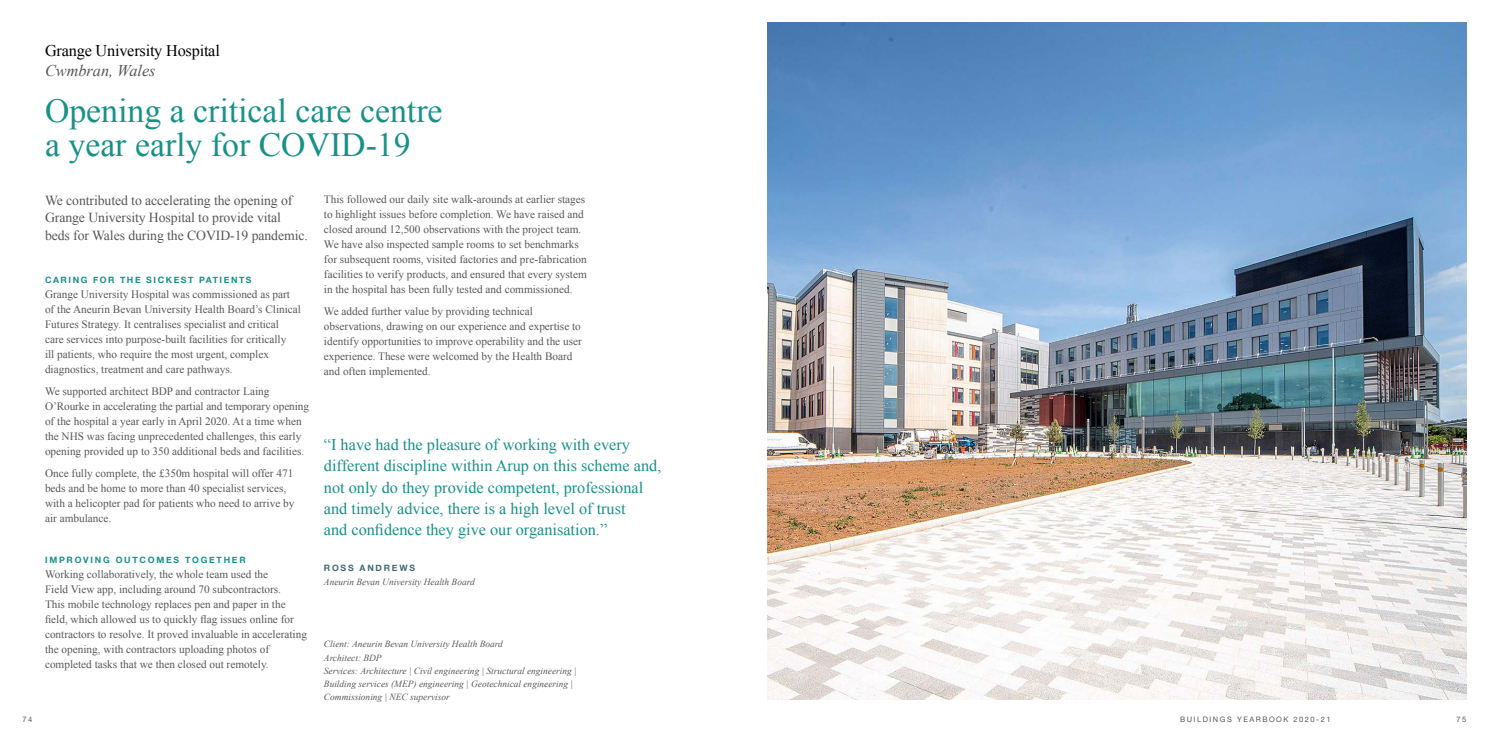
<style>
.page{position:relative;width:1489px;height:745px;background:#fff}
.page>*{position:absolute;margin:0;border:0;box-sizing:border-box;transform-origin:0 0}
.t1{font:33.75px/33.8px "Times New Roman";color:#179188}
.t2{font:16.25px/21.2px "Times New Roman";color:#179188}
.t3{font:16.25px "Times New Roman";letter-spacing:-.01em;color:#000}
.t4{font:italic 16.25px "Times New Roman";color:#575756}
.t5{font:13.75px/17.5px "Times New Roman";letter-spacing:-.005em;color:#575756}
.t6{font:11.25px/15px "Times New Roman";color:#575756}
.t7{font:italic 9.38px/13.1px "Times New Roman";color:#575756}
.t8{font:700 8.75px "Helvetica Neue";letter-spacing:.19em;color:#179188}
.t9{font:700 8.75px "Helvetica Neue";letter-spacing:.2em;color:#416971}
.t10{font:7.5px "Helvetica Neue";letter-spacing:.2em;color:#575756}
</style>
<div class="page">
<img style="left:767px;top:23px;width:699px;height:676px">
<h2 class="t3" style="left:45px;top:40px;width:176px">Grange University Hospital</h2>
<h2 class="t4" style="left:45px;top:59px;width:112px">Cwmbran, Wales</h2>
<h1 class="t1" style="left:45px;top:93px;width:399px">Opening a critical care centre a year early for COVID-19</h1>
<p class="t5" style="left:45px;top:191px;width:264px">We contributed to accelerating the opening of<br>Grange University Hospital to provide vital beds for Wales during the COVID-19 pandemic.</p>
<p class="t8" style="left:45px;top:272px;width:208px">CARING FOR THE SICKEST PATIENTS</p>
<p class="t6" style="left:45px;top:286px;width:257px">Grange University Hospital was commissioned as part of the Aneurin Bevan University Health Board’s Clinical Futures Strategy. It centralises specialist and critical<br>care services into purpose-built facilities for critically<br>ill patients, who require the most urgent, complex diagnostics, treatment and care pathways.</p>
<p class="t6" style="left:45px;top:383px;width:265px">We supported architect BDP and contractor Laing O’Rourke in accelerating the partial and temporary opening of the hospital a year early in April 2020. At a time when the NHS was facing unprecedented challenges, this early opening provided up to 350 additional beds and facilities.</p>
<p class="t6" style="left:45px;top:465px;width:251px">Once fully complete, the £350m hospital will offer 471 beds and be home to more than 40 specialist services, with a helicopter pad for patients who need to arrive by air ambulance.</p>
<p class="t8" style="left:45px;top:552px;width:202px">IMPROVING OUTCOMES TOGETHER</p>
<p class="t6" style="left:45px;top:566px;width:263px">Working collaboratively, the whole team used the<br>Field View app, including around 70 subcontractors.<br>This mobile technology replaces pen and paper in the field, which allowed us to quickly flag issues online for contractors to resolve. It proved invaluable in accelerating the opening, with contractors uploading photos of completed tasks that we then closed out remotely.</p>
<p class="t6" style="left:324px;top:191px;width:264px">This followed our daily site walk-arounds at earlier stages to highlight issues before completion. We have raised and closed around 12,500 observations with the project team.<br>We have also inspected sample rooms to set benchmarks for subsequent rooms, visited factories and pre-fabrication facilities to verify products, and ensured that every system in the hospital has been fully tested and commissioned.</p>
<p class="t6" style="left:324px;top:303px;width:259px">We added further value by providing technical observations, drawing on our experience and expertise to identify opportunities to improve operability and the user experience. These were welcomed by the Health Board and often implemented.</p>
<p class="t2" style="left:324px;top:433px;width:339px">“I have had the pleasure of working with every different discipline within Arup on this scheme and, not only do they provide competent, professional and timely advice, there is a high level of trust<br>and confidence they give our organisation.”</p>
<p class="t9" style="left:324px;top:561px;width:93px">ROSS ANDREWS</p>
<p class="t7" style="left:324px;top:574px;width:152px">Aneurin Bevan University Health Board</p>
<p class="t7" style="left:324px;top:637px;width:254px">Client: Aneurin Bevan University Health Board<br>Architect: BDP<br>Services: Architecture | Civil engineering | Structural engineering | Building services (MEP) engineering | Geotechnical engineering | Commissioning | NEC supervisor</p>
<p class="t10" style="left:22px;top:714px;width:11px">74</p>
<p class="t10" style="left:1179px;top:714px;width:152px">BUILDINGS YEARBOOK 2020-21</p>
<p class="t10" style="left:1456px;top:714px;width:11px">75</p>
</div>
